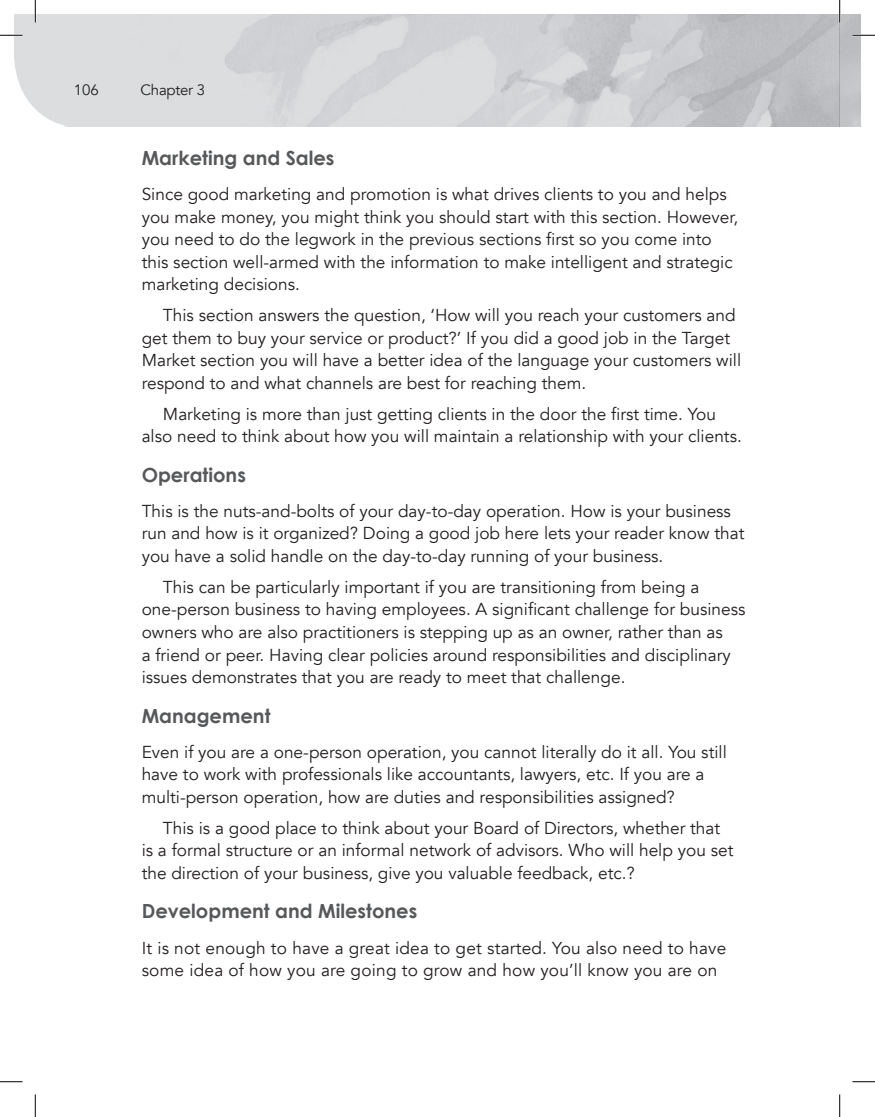
<style>
.page{position:relative;width:875px;height:1117px;background:#fff}
.page>*{position:absolute;margin:0;border:0;box-sizing:border-box;transform-origin:0 0}
.t1{font:700 19.5px "Century Gothic";color:#57585a}
.TX1{font:17.25px/22.5px "Avenir";color:#231f20}
.TX{font:17.25px/22.5px "Avenir";color:#231f20}
.t2{font:15px "Avenir";letter-spacing:-.015em;color:#231f20}
</style>
<div class="page">
<img style="left:67px;top:14px;width:793px;height:112px">
<hr style="left:852px;top:34px;width:22px;height:2px;background:#fff">
<hr style="left:838px;top:0;width:2px;height:23px;background:#fff">
<svg style="left:852px;top:35px;width:22px;height:1px"></svg>
<svg style="left:0;top:1081px;width:22px;height:1px"></svg>
<svg style="left:852px;top:1081px;width:22px;height:1px"></svg>
<svg style="left:0;top:0;width:67px;height:127px"></svg>
<svg style="left:35px;top:1094px;width:1px;height:22px"></svg>
<svg style="left:839px;top:0;width:1px;height:23px"></svg>
<svg style="left:839px;top:1094px;width:1px;height:22px"></svg>
<p class="t2" style="left:74px;top:81px;width:27px">106</p>
<p class="t2" style="left:140px;top:81px;width:66px">Chapter 3</p>
<h2 class="t1" style="left:142px;top:143px;width:194px">Marketing and Sales</h2>
<p class="TX" style="left:142px;top:183px;width:598px">Since good marketing and promotion is what drives clients to you and helps you make money, you might think you should start with this section. However, you need to do the legwork in the previous sections first so you come into this section well-armed with the information to make intelligent and strategic marketing decisions.</p>
<p class="TX1" style="left:142px;top:304px;width:600px;text-indent:21px">This section answers the question, ‘How will you reach your customers and get them to buy your service or product?’ If you did a good job in the Target Market section you will have a better idea of the language your customers will respond to and what channels are best for reaching them.</p>
<p class="TX1" style="left:142px;top:403px;width:601px;text-align:center">Marketing is more than just getting clients in the door the first time. You<br>also need to think about how you will maintain a relationship with your clients.</p>
<h2 class="t1" style="left:142px;top:460px;width:106px">Operations</h2>
<p class="TX" style="left:142px;top:500px;width:604px">This is the nuts-and-bolts of your day-to-day operation. How is your business run and how is it organized? Doing a good job here lets your reader know that you have a solid handle on the day-to-day running of your business.</p>
<p class="TX1" style="left:142px;top:576px;width:605px;text-indent:21px">This can be particularly important if you are transitioning from being a one-person business to having employees. A significant challenge for business owners who are also practitioners is stepping up as an owner, rather than as<br>a friend or peer. Having clear policies around responsibilities and disciplinary issues demonstrates that you are ready to meet that challenge.</p>
<h2 class="t1" style="left:142px;top:700px;width:130px">Management</h2>
<p class="TX" style="left:142px;top:741px;width:586px">Even if you are a one-person operation, you cannot literally do it all. You still have to work with professionals like accountants, lawyers, etc. If you are a multi-person operation, how are duties and responsibilities assigned?</p>
<p class="TX1" style="left:142px;top:817px;width:593px;text-indent:21px">This is a good place to think about your Board of Directors, whether that is a formal structure or an informal network of advisors. Who will help you set the direction of your business, give you valuable feedback, etc.?</p>
<h2 class="t1" style="left:142px;top:896px;width:277px">Development and Milestones</h2>
<p class="TX" style="left:142px;top:936px;width:586px">It is not enough to have a great idea to get started. You also need to have some idea of how you are going to grow and how you’ll know you are on</p>
</div>
